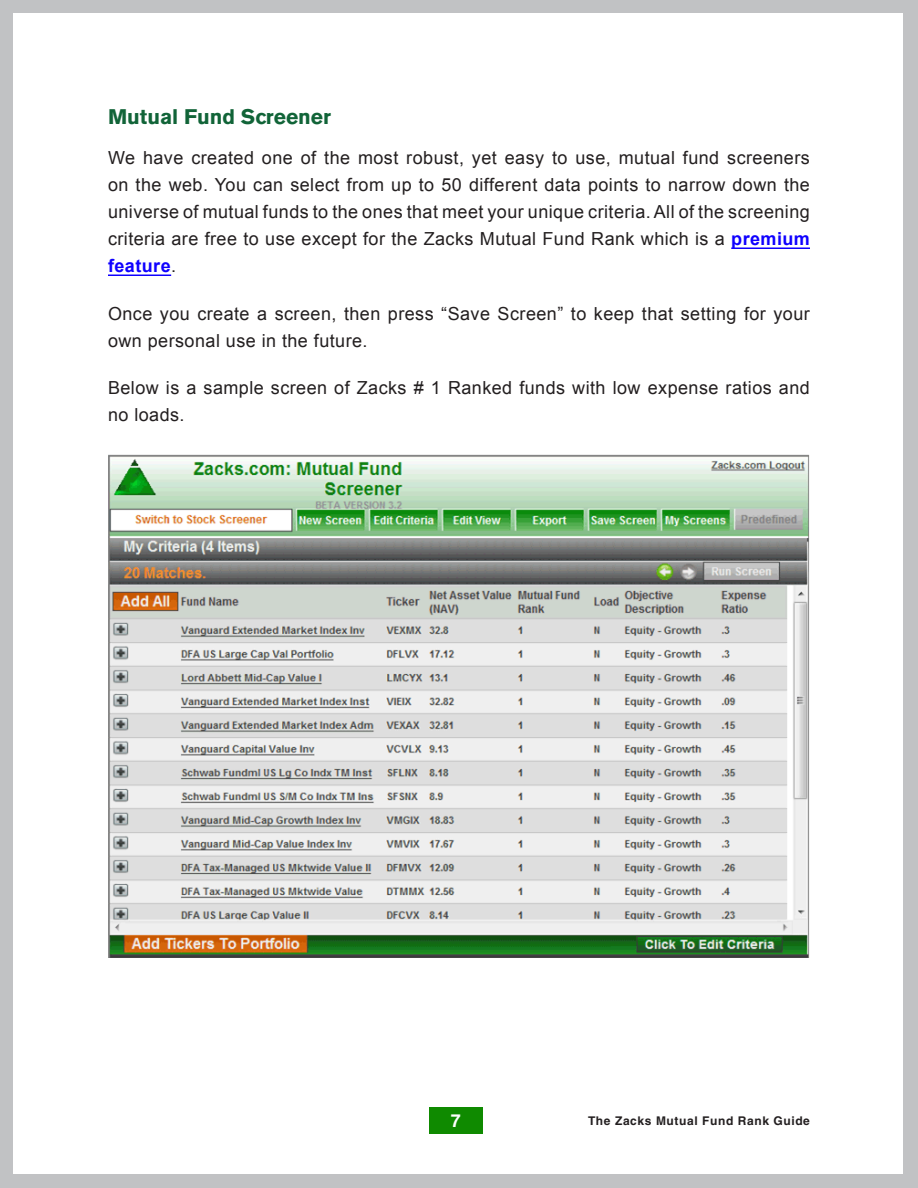
<style>
.page{position:relative;width:918px;height:1188px;background:#c1c2c4}
.page>*{position:absolute;margin:0;border:0;box-sizing:border-box;transform-origin:0 0}
.SubHead2{font:700 21px "Akzidenz Grotesk BE";color:#116438}
.Body{font:18px/27px "Arial";letter-spacing:.025em;color:#231f20}
.t1{font:700 18px "Helvetica";color:#fff}
.t2{font:700 12px "Helvetica";letter-spacing:.05em;color:#231f20}
.s1{font-weight:700;color:#0f00ff}
</style>
<div class="page">
<div style="left:14px;top:14px;width:889px;height:1160px;background:#fff"></div>
<div style="left:429px;top:1107px;width:54px;height:27px;background:#0f8a00"></div>
<hr style="left:731px;top:248px;width:79px;height:1px;background:#0f00ff">
<hr style="left:108px;top:274px;width:63px;height:2px;background:#0f00ff">
<img style="left:108px;top:454px;width:702px;height:504px">
<p class="SubHead2" style="left:108px;top:104px;width:225px">Mutual Fund Screener</p>
<p class="Body" style="left:108px;top:145px;width:703px;text-align:justify">We have created one of the most robust, yet easy to use, mutual fund screeners on the web. You can select from up to 50 different data points to narrow down the universe of mutual funds to the ones that meet your unique criteria. All of the screening criteria are free to use except for the Zacks Mutual Fund Rank which is a <span class="s1">premium feature</span>.</p>
<p class="Body" style="left:108px;top:300px;width:703px">Once you create a screen, then press “Save Screen” to keep that setting for your own personal use in the future.</p>
<p class="Body" style="left:108px;top:374px;width:703px">Below is a sample screen of Zacks # 1 Ranked funds with low expense ratios and no loads.</p>
<p class="t1" style="left:451px;top:1110px;width:12px">7</p>
<p class="t2" style="left:588px;top:1114px;width:223px">The Zacks Mutual Fund Rank Guide</p>
</div>
